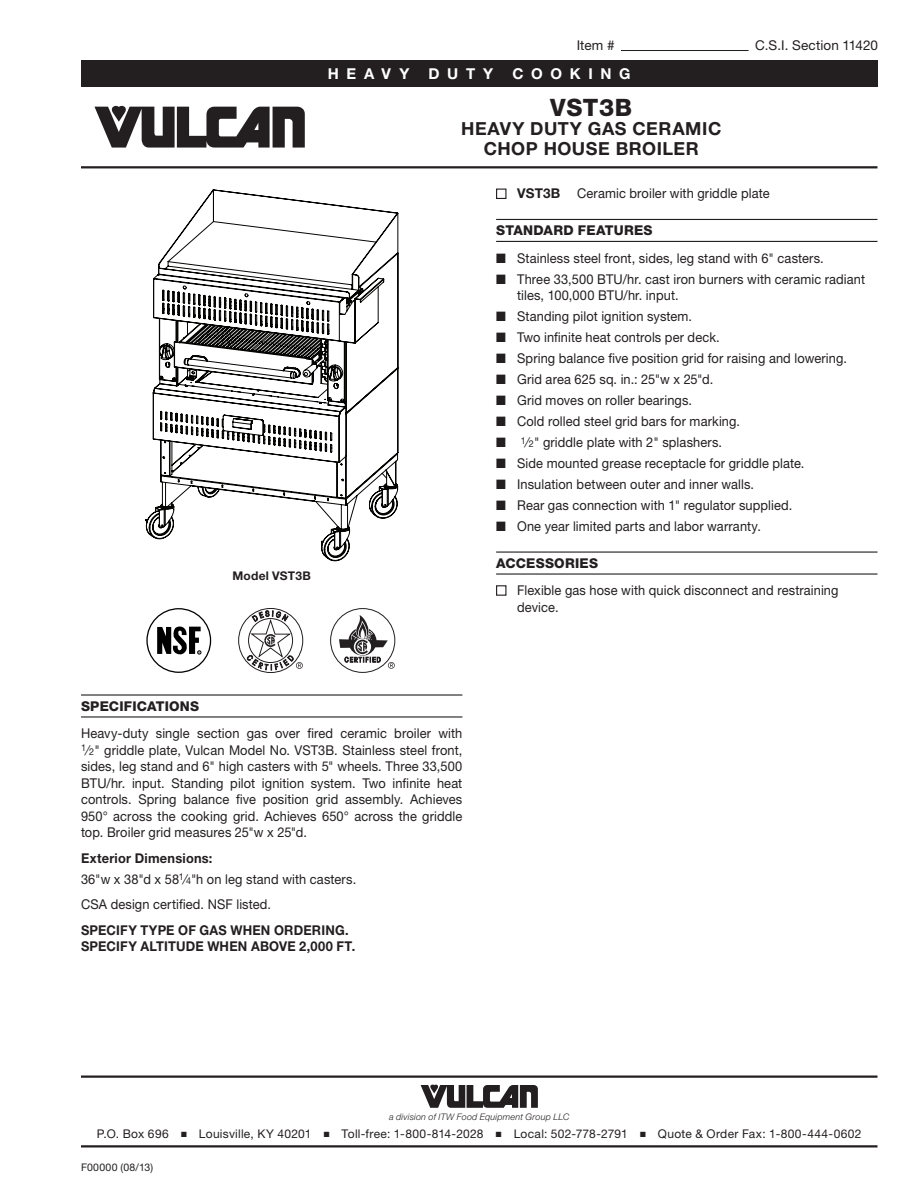
<style>
.page{position:relative;width:918px;height:1188px;background:#fff}
.page>*{position:absolute;margin:0;border:0;box-sizing:border-box;transform-origin:0 0}
.t1{font:800 24px "Helvetica Neue LT Std";letter-spacing:.025em;color:#231f20}
.Title_Sub_1{font:700 18px/19.5px "Helvetica Neue LT Std";letter-spacing:.03em;color:#231f20;text-align:center}
.t2{font:700 15px "Helvetica Neue LT Std";letter-spacing:.51em;color:#fff}
.Body_1_Align-Justify{font:13.5px/16.5px "Helvetica Neue LT Std";letter-spacing:.01em;color:#231f20;scale:.95 1}
.Body_1_Align-Justify-2{font:700 13.5px "Helvetica Neue LT Std";letter-spacing:.015em;color:#231f20;scale:.95 1}
.Sub_Head_1{font:800 13.5px "Helvetica Neue LT Std";letter-spacing:.015em;color:#231f20}
.Body_1_Align-Justify-3{font:13.5px "Helvetica Neue LT Std";letter-spacing:.01em;color:#231f20}
.mstrPg_Address{font:12px "Helvetica Neue LT Std";letter-spacing:.025em;color:#231f20}
.Note-Image{font:700 12px "Helvetica Neue LT Std";letter-spacing:.02em;color:#231f20}
.t3{font:10.5px "Helvetica Neue LT Std";letter-spacing:.035em;color:#231f20}
.mstrPg_divITW{font:italic 300 9px "Helvetica Neue LT Std";letter-spacing:.02em;color:#231f20}
.s1{font-weight:700}
.s2{font-size:9.45px}
</style>
<div class="page">
<div style="left:81px;top:60px;width:796px;height:27px;background:#231f20"></div>
<hr style="left:81px;top:166px;width:797px;height:2px;background:#231f20">
<hr style="left:621px;top:50px;width:128px;height:1px;background:#231f20">
<svg style="left:94px;top:106px;width:211px;height:42px"></svg>
<hr style="left:81px;top:1076px;width:797px;height:2px;background:#231f20">
<svg style="left:421px;top:1085px;width:117px;height:23px"></svg>
<hr style="left:81px;top:1145px;width:797px;height:3px;background:#231f20">
<hr style="left:81px;top:694px;width:381px;height:2px;background:#231f20">
<hr style="left:81px;top:716px;width:381px;height:2px;background:#231f20">
<hr style="left:496px;top:219px;width:382px;height:1px;background:#231f20">
<hr style="left:496px;top:241px;width:382px;height:1px;background:#231f20">
<hr style="left:496px;top:552px;width:382px;height:1px;background:#231f20">
<hr style="left:496px;top:573px;width:382px;height:2px;background:#231f20">
<div style="left:496px;top:189px;width:10px;height:10px;border:1px solid #231f20"></div>
<div style="left:496px;top:585px;width:10px;height:11px;border:1px solid #231f20"></div>
<svg style="left:238px;top:608px;width:65px;height:65px"></svg>
<div style="left:330px;top:608px;width:65px;height:65px;border:1px solid #231f20;border-radius:50%"></div>
<svg style="left:339px;top:615px;width:56px;height:54px"></svg>
<div style="left:146px;top:608px;width:65px;height:65px;border:1px solid #000;border-radius:50%"></div>
<svg style="left:157px;top:626px;width:44px;height:28px"></svg>
<svg style="left:145px;top:190px;width:253px;height:371px"></svg>
<p class="Body_1_Align-Justify-3" style="left:577px;top:37px;width:39px">Item #</p>
<p class="Body_1_Align-Justify-3" style="left:755px;top:37px;width:124px">C.S.I. Section 11420</p>
<p class="t2" style="left:328px;top:64px;width:83px">HEAVY</p>
<p class="t2" style="left:429px;top:64px;width:66px">DUTY</p>
<p class="t2" style="left:512px;top:64px;width:120px">COOKING</p>
<p class="Note-Image" style="left:232px;top:568px;width:80px">Model VST3B</p>
<p class="t1" style="left:550px;top:93px;width:83px">VST3B</p>
<p class="Title_Sub_1" style="left:461px;top:119px;width:262px">HEAVY DUTY GAS CERAMIC<br>CHOP HOUSE BROILER</p>
<p class="Body_1_Align-Justify" style="left:517px;top:185px;width:267px"><span class="s1">VST3B</span> Ceramic broiler with griddle plate</p>
<p class="Sub_Head_1" style="left:496px;top:222px;width:158px">STANDARD FEATURES</p>
<p class="Body_1_Align-Justify" style="left:496px;top:249px;width:347px">■ Stainless steel front, sides, leg stand with 6" casters.</p>
<p class="Body_1_Align-Justify" style="left:517px;top:270px;width:368px;text-indent:-21px">■ Three 33,500 BTU/hr. cast iron burners with ceramic radiant tiles, 100,000 BTU/hr. input.</p>
<p class="Body_1_Align-Justify" style="left:496px;top:308px;width:208px">■ Standing pilot ignition system.</p>
<p class="Body_1_Align-Justify" style="left:496px;top:329px;width:237px">■ Two infinite heat controls per deck.</p>
<p class="Body_1_Align-Justify" style="left:496px;top:350px;width:371px">■ Spring balance five position grid for raising and lowering.</p>
<p class="Body_1_Align-Justify" style="left:496px;top:371px;width:230px">■ Grid area 625 sq. in.: 25"w x 25"d.</p>
<p class="Body_1_Align-Justify" style="left:496px;top:392px;width:208px">■ Grid moves on roller bearings.</p>
<p class="Body_1_Align-Justify" style="left:496px;top:413px;width:258px">■ Cold rolled steel grid bars for marking.</p>
<p class="Body_1_Align-Justify" style="left:496px;top:434px;width:239px">■ <sup>1</sup>⁄<span class="s2">2</span>" griddle plate with 2" splashers.</p>
<p class="Body_1_Align-Justify" style="left:496px;top:455px;width:326px">■ Side mounted grease receptacle for griddle plate.</p>
<p class="Body_1_Align-Justify" style="left:496px;top:476px;width:273px">■ Insulation between outer and inner walls.</p>
<p class="Body_1_Align-Justify" style="left:496px;top:497px;width:313px">■ Rear gas connection with 1" regulator supplied.</p>
<p class="Body_1_Align-Justify" style="left:496px;top:518px;width:280px">■ One year limited parts and labor warranty.</p>
<p class="Sub_Head_1" style="left:496px;top:555px;width:104px">ACCESSORIES</p>
<p class="Body_1_Align-Justify" style="left:517px;top:582px;width:340px">Flexible gas hose with quick disconnect and restraining device.</p>
<p class="Sub_Head_1" style="left:81px;top:698px;width:120px">SPECIFICATIONS</p>
<p class="Body_1_Align-Justify" style="left:81px;top:725px;width:403px;text-align:justify">Heavy-duty single section gas over fired ceramic broiler with <sup>1</sup>⁄<span class="s2">2</span>" griddle plate, Vulcan Model No. VST3B. Stainless steel front, sides, leg stand and 6" high casters with 5" wheels. Three 33,500<br>BTU/hr. input. Standing pilot ignition system. Two infinite heat controls. Spring balance five position grid assembly. Achieves 950° across the cooking grid. Achieves 650° across the griddle top. Broiler grid measures 25"w x 25"d.</p>
<p class="Body_1_Align-Justify-2" style="left:81px;top:849px;width:140px">Exterior Dimensions:</p>
<p class="Body_1_Align-Justify" style="left:81px;top:870px;width:291px">36"w x 38"d x 58<sup>1</sup>⁄<span class="s2">4</span>"h on leg stand with casters.</p>
<p class="Body_1_Align-Justify" style="left:81px;top:896px;width:202px">CSA design certified. NSF listed.</p>
<p class="Body_1_Align-Justify-2" style="left:81px;top:921px;width:283px">SPECIFY TYPE OF GAS WHEN ORDERING.</p>
<p class="Body_1_Align-Justify-2" style="left:81px;top:938px;width:290px">SPECIFY ALTITUDE WHEN ABOVE 2,000 FT.</p>
<p class="mstrPg_divITW" style="left:389px;top:1111px;width:182px">a division of ITW Food Equipment Group LLC</p>
<p class="mstrPg_Address" style="left:97px;top:1127px;width:766px">P.O. Box 696 ■ Louisville, KY 40201 ■ Toll-free: 1-800-814-2028 ■ Local: 502-778-2791 ■ Quote &amp; Order Fax: 1-800-444-0602</p>
<p class="t3" style="left:81px;top:1161px;width:74px">F00000 (08/13)</p>
</div>
